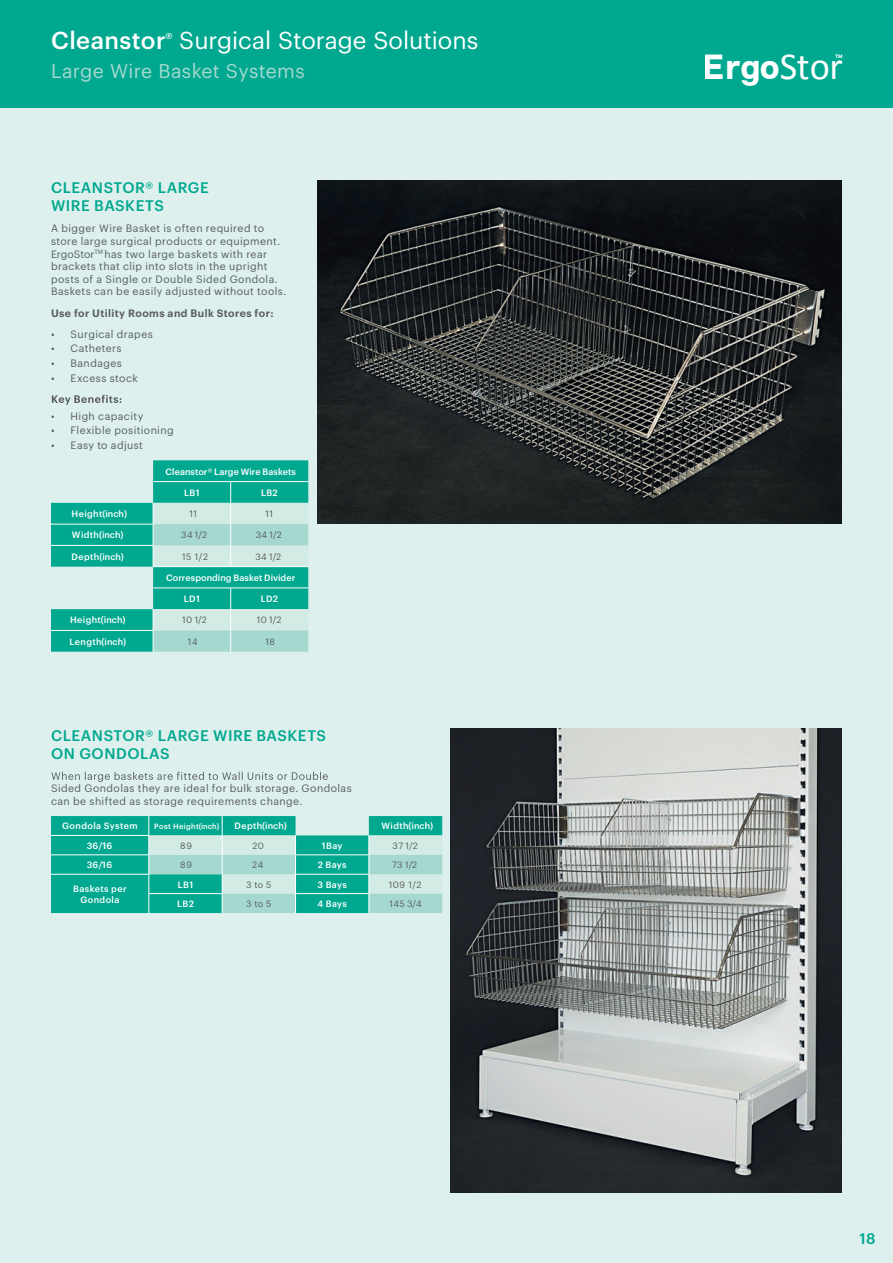
<style>
.page{position:relative;width:893px;height:1263px;background:#ddf0ed}
.page>*{position:absolute;margin:0;border:0;box-sizing:border-box;transform-origin:0 0}
.t1{font:700 34.05px "Vremena Grotesk";color:#fff}
.t2{font:24px "Graphik";color:#fff}
.t3{font:19.5px "Graphik";letter-spacing:.015em;color:#a5d9d0}
.t4{font:500 15px/18px "Graphik";letter-spacing:.035em;color:#00a88f}
.t5{font:10.5px/12.6px "Graphik";letter-spacing:.04em;color:#595d5d}
.t6{font:600 10.5px "Graphik";letter-spacing:.04em;color:#595d5d}
.t7{font:500 9px/10.8px "Graphik";letter-spacing:.035em;color:#fff;text-align:center}
.t8{font:9px "Graphik";letter-spacing:.05em;color:#595d5d}
.t9{font:500 9px "Graphik";letter-spacing:.005em;color:#fff}
.t10{font:500 7.5px "Graphik";letter-spacing:.04em;color:#fff}
.t11{font:700 4.8px "Vremena Grotesk";color:#fff}
.s1{font-weight:500}
.s2{font-family:"Calibri";font-weight:400;font-size:38.4px}
</style>
<div class="page">
<div style="left:0;top:0;width:893px;height:107px;background:#00a88f"></div>
<svg style="left:52px;top:395px;width:69px;height:10px"></svg>
<svg style="left:51px;top:772px;width:277px;height:10px"></svg>
<img style="left:317px;top:181px;width:525px;height:342px">
<svg style="left:51px;top:460px;width:257px;height:192px;fill:#00a88f"></svg>
<hr style="left:51px;top:524px;width:102px;height:1px;background:#fff">
<hr style="left:51px;top:545px;width:102px;height:1px;background:#fff">
<hr style="left:51px;top:630px;width:102px;height:1px;background:#fff">
<hr style="left:153px;top:481px;width:78px;height:1px;background:#fff">
<hr style="left:231px;top:481px;width:77px;height:1px;background:#fff">
<svg style="left:153px;top:482px;width:155px;height:170px"></svg>
<svg style="left:51px;top:816px;width:391px;height:97px"></svg>
<img style="left:451px;top:728px;width:391px;height:465px">
<h2 class="t2" style="left:51px;top:22px;width:429px"><span class="s1">Cleanstor</span><sup>®</sup> Surgical Storage Solutions</h2>
<h3 class="t3" style="left:51px;top:56px;width:255px">Large Wire Basket Systems</h3>
<h3 class="t4" style="left:51px;top:178px;width:159px">CLEANSTOR® LARGE<br>WIRE BASKETS</h3>
<p class="t5" style="left:51px;top:221px;width:237px">A bigger Wire Basket is often required to store large surgical products or equipment.<br>ErgoStor<sup>TM</sup> has two large baskets with rear brackets that clip into slots in the upright posts of a Single or Double Sided Gondola.<br>Baskets can be easily adjusted without tools.</p>
<p class="t6" style="left:51px;top:305px;width:224px">Use for Utility Rooms and Bulk Stores for:</p>
<p class="t5" style="left:51px;top:327px;width:103px">• Surgical drapes</p>
<p class="t5" style="left:51px;top:341px;width:72px">• Catheters</p>
<p class="t5" style="left:51px;top:356px;width:73px">• Bandages</p>
<p class="t5" style="left:51px;top:371px;width:88px">• Excess stock</p>
<p class="t5" style="left:51px;top:409px;width:94px">• High capacity</p>
<p class="t5" style="left:51px;top:423px;width:124px">• Flexible positioning</p>
<p class="t5" style="left:51px;top:438px;width:93px">• Easy to adjust</p>
<p class="t9" style="left:166px;top:464px;width:132px">Cleanstor® Large Wire Baskets</p>
<p class="t7" style="left:184px;top:486px;width:17px">LB1</p>
<p class="t7" style="left:261px;top:486px;width:18px">LB2</p>
<p class="t7" style="left:72px;top:508px;width:57px">Height(inch)</p>
<p class="t8" style="left:190px;top:507px;width:9px">11</p>
<p class="t8" style="left:266px;top:507px;width:9px">11</p>
<p class="t7" style="left:72px;top:529px;width:53px">Width(inch)</p>
<p class="t8" style="left:181px;top:528px;width:27px">34 1/2</p>
<p class="t8" style="left:256px;top:528px;width:27px">34 1/2</p>
<p class="t7" style="left:72px;top:550px;width:54px">Depth(inch)</p>
<p class="t8" style="left:182px;top:550px;width:27px">15 1/2</p>
<p class="t8" style="left:255px;top:550px;width:27px">34 1/2</p>
<p class="t9" style="left:166px;top:571px;width:131px">Corresponding Basket Divider</p>
<p class="t7" style="left:184px;top:593px;width:18px">LD1</p>
<p class="t7" style="left:261px;top:593px;width:19px">LD2</p>
<p class="t7" style="left:70px;top:614px;width:57px">Height(inch)</p>
<p class="t8" style="left:182px;top:613px;width:26px">10 1/2</p>
<p class="t8" style="left:257px;top:613px;width:26px">10 1/2</p>
<p class="t7" style="left:69px;top:635px;width:58px">Length(inch)</p>
<p class="t8" style="left:188px;top:635px;width:11px">14</p>
<p class="t8" style="left:265px;top:635px;width:11px">18</p>
<h3 class="t4" style="left:51px;top:725px;width:277px">CLEANSTOR® LARGE WIRE BASKETS<br>ON GONDOLAS</h3>
<p class="t5" style="left:51px;top:781px;width:302px">Sided Gondolas they are ideal for bulk storage. Gondolas can be shifted as storage requirements change.</p>
<p class="t7" style="left:62px;top:820px;width:77px">Gondola System</p>
<p class="t10" style="left:154px;top:821px;width:66px">Post Height(inch)</p>
<p class="t7" style="left:234px;top:820px;width:54px">Depth(inch)</p>
<p class="t7" style="left:381px;top:820px;width:53px">Width(inch)</p>
<p class="t7" style="left:87px;top:839px;width:27px">36/16</p>
<p class="t8" style="left:180px;top:839px;width:13px">89</p>
<p class="t8" style="left:252px;top:839px;width:13px">20</p>
<p class="t7" style="left:322px;top:839px;width:22px">1Bay</p>
<p class="t8" style="left:392px;top:839px;width:27px">37 1/2</p>
<p class="t7" style="left:87px;top:859px;width:27px">36/16</p>
<p class="t8" style="left:180px;top:858px;width:13px">89</p>
<p class="t8" style="left:252px;top:858px;width:13px">24</p>
<p class="t7" style="left:318px;top:859px;width:31px">2 Bays</p>
<p class="t8" style="left:392px;top:858px;width:27px">73 1/2</p>
<p class="t7" style="left:73px;top:882px;width:55px">Baskets per<br>Gondola</p>
<p class="t7" style="left:178px;top:878px;width:17px">LB1</p>
<p class="t8" style="left:246px;top:877px;width:27px">3to5</p>
<p class="t7" style="left:317px;top:878px;width:31px">3 Bays</p>
<p class="t8" style="left:389px;top:877px;width:34px">109 1/2</p>
<p class="t7" style="left:177px;top:897px;width:18px">LB2</p>
<p class="t8" style="left:246px;top:897px;width:27px">3to5</p>
<p class="t7" style="left:317px;top:897px;width:31px">4 Bays</p>
<p class="t8" style="left:390px;top:897px;width:34px">145 3/4</p>
<p class="t11" style="left:835px;top:53px;width:9px">TM</p>
<h1 class="t1" style="left:703px;top:45px;width:141px">Ergo<span class="s2">Stor</span></h1>
<h3 class="t4" style="left:859px;top:1228px;width:18px">18</h3>
</div>
